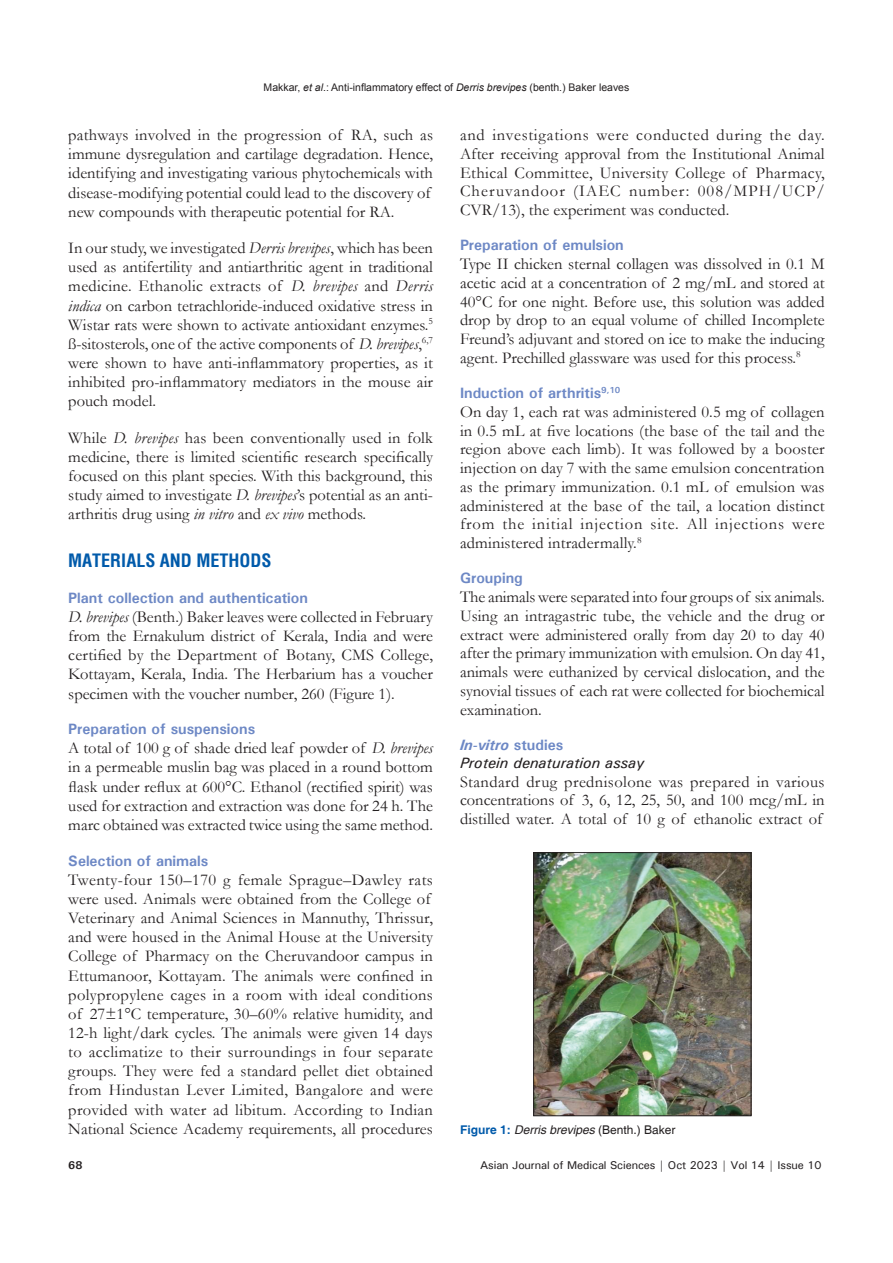
<style>
.page{position:relative;width:893px;height:1263px;background:#fff}
.page>*{position:absolute;margin:0;border:0;box-sizing:border-box;transform-origin:0 0}
.t1{font:700 condensed 18px "Helvetica";color:#015aaa}
.TX{font:16.5px/19.2px "Garamond";letter-spacing:.005em;color:#231f20;text-align:justify}
.t2{font:700 15px "Univers";color:#6d88c5}
.t3{font:italic 500 15px "Univers";color:#231f20}
.t4{font:italic 700 15px "Univers";color:#6d88c5}
.FGC{font:italic 12px "Helvetica";color:#231f20}
.t5{font:500 11.25px "Univers";letter-spacing:-.01em;color:#231f20}
.t6{font:700 11.25px "Univers";color:#231f20}
.t7{font:10.5px "Arial";color:#231f20}
.s1{font-style:italic}
.s2{font-style:normal}
.s3{font-weight:700;font-style:normal;color:#015aaa}
</style>
<div class="page">
<img style="left:535px;top:854px;width:214px;height:260px">
<div style="left:533px;top:852px;width:218px;height:264px;border:1px solid #231f20"></div>
<p class="t7" style="left:264px;top:80px;width:367px">Makkar, <span class="s1">et al</span>.: Anti-inflammatory effect of <span class="s1">Derris brevipes</span> (benth.) Baker leaves</p>
<p class="TX" style="left:68px;top:125px;width:366px;text-align:left">pathways involved in the progression of RA, such as immune dysregulation and cartilage degradation. Hence, identifying and investigating various phytochemicals with disease-modifying potential could lead to the discovery of new compounds with therapeutic potential for RA.</p>
<p class="TX" style="left:68px;top:238px;width:366px">In our study, we investigated <span class="s1">Derris brevipes</span>, which has been used as antifertility and antiarthritic agent in traditional medicine. Ethanolic extracts of <span class="s1">D. brevipes</span> and <span class="s1">Derris indica</span> on carbon tetrachloride-induced oxidative stress in Wistar rats were shown to activate antioxidant enzymes.<sup>5 </sup>ß-sitosterols, one of the active components of <span class="s1">D. brevipes</span>,<sup>6,7 </sup>were shown to have anti-inflammatory properties, as it inhibited pro-inflammatory mediators in the mouse air pouch model.</p>
<p class="TX" style="left:68px;top:427px;width:366px">While <span class="s1">D. brevipes</span> has been conventionally used in folk medicine, there is limited scientific research specifically focused on this plant species. With this background, this study aimed to investigate <span class="s1">D. brevipes</span>’s potential as an anti&shy;arthritis drug using <span class="s1">in vitro</span> and <span class="s1">ex vivo</span> methods.</p>
<h1 class="t1" style="left:68px;top:549px;width:205px">MATERIALS AND METHODS</h1>
<h2 class="t2" style="left:68px;top:588px;width:241px">Plant collection and authentication</h2>
<p class="TX" style="left:68px;top:607px;width:366px"><span class="s1">D. brevipes</span> (Benth.) Baker leaves were collected in February from the Ernakulum district of Kerala, India and were certified by the Department of Botany, CMS College, Kottayam, Kerala, India. The Herbarium has a voucher specimen with the voucher number, 260 (Figure 1).</p>
<h2 class="t2" style="left:68px;top:719px;width:188px">Preparation of suspensions</h2>
<p class="TX" style="left:68px;top:738px;width:366px">A total of 100 g of shade dried leaf powder of <span class="s1">D. brevipes </span>in a permeable muslin bag was placed in a round bottom flask under reflux at 600°C. Ethanol (rectified spirit) was used for extraction and extraction was done for 24 h. The marc obtained was extracted twice using the same method.</p>
<h2 class="t2" style="left:68px;top:851px;width:142px">Selection of animals</h2>
<p class="TX" style="left:68px;top:869px;width:366px;text-align:left">Twenty-four 150–170 g female Sprague–Dawley rats were used. Animals were obtained from the College of Veterinary and Animal Sciences in Mannuthy, Thrissur, and were housed in the Animal House at the University College of Pharmacy on the Cheruvandoor campus in Ettumanoor, Kottayam. The animals were confined in polypropylene cages in a room with ideal conditions of 27±1°C temperature, 30–60% relative humidity, and 12-h light/dark cycles. The animals were given 14 days to acclimatize to their surroundings in four separate groups. They were fed a standard pellet diet obtained from Hindustan Lever Limited, Bangalore and were provided with water ad libitum. According to Indian National Science Academy requirements, all procedures</p>
<p class="TX" style="left:460px;top:125px;width:366px;line-height:18.8px">and investigations were conducted during the day.<br>After receiving approval from the Institutional Animal Ethical Committee, University College of Pharmacy, Cheruvandoor (IAEC number: 008/MPH/UCP/ CVR/13), the experiment was conducted.</p>
<h2 class="t2" style="left:460px;top:236px;width:165px">Preparation of emulsion</h2>
<p class="TX" style="left:460px;top:254px;width:366px;line-height:18.8px">Type II chicken sternal collagen was dissolved in 0.1 M acetic acid at a concentration of 2 mg/mL and stored at 40°C for one night. Before use, this solution was added drop by drop to an equal volume of chilled Incomplete Freund’s adjuvant and stored on ice to make the inducing agent. Prechilled glassware was used for this process.<sup>8</sup></p>
<h2 class="t2" style="left:460px;top:383px;width:162px">Induction of arthritis<sup>9,10</sup></h2>
<p class="TX" style="left:460px;top:402px;width:366px;line-height:18.8px">On day 1, each rat was administered 0.5 mg of collagen in 0.5 mL at five locations (the base of the tail and the region above each limb). It was followed by a booster injection on day 7 with the same emulsion concentration as the primary immunization. 0.1 mL of emulsion was administered at the base of the tail, a location distinct from the initial injection site. All injections were administered intradermally.<sup>8</sup></p>
<h2 class="t2" style="left:460px;top:569px;width:64px">Grouping</h2>
<p class="TX" style="left:460px;top:587px;width:366px;line-height:18.8px">The animals were separated into four groups of six animals.<br>Using an intragastric tube, the vehicle and the drug or extract were administered orally from day 20 to day 40 after the primary immunization with emulsion. On day 41, animals were euthanized by cervical dislocation, and the synovial tissues of each rat were collected for biochemical examination.</p>
<h2 class="t4" style="left:460px;top:735px;width:105px">In-vitro <span class="s2">studies</span></h2>
<h3 class="t3" style="left:460px;top:753px;width:186px">Protein denaturation assay</h3>
<p class="TX" style="left:460px;top:772px;width:366px;line-height:18.8px">Standard drug prednisolone was prepared in various concentrations of 3, 6, 12, 25, 50, and 100 mcg/mL in distilled water. A total of 10 g of ethanolic extract of</p>
<p class="FGC" style="left:460px;top:1122px;width:217px"><span class="s3">Figure 1:</span> Derris brevipes <span class="s2">(Benth.) Baker</span></p>
<p class="t6" style="left:68px;top:1157px;width:16px">68</p>
<p class="t5" style="left:480px;top:1157px;width:343px">Asian Journal of Medical Sciences | Oct 2023 | Vol 14 | Issue 10</p>
</div>
